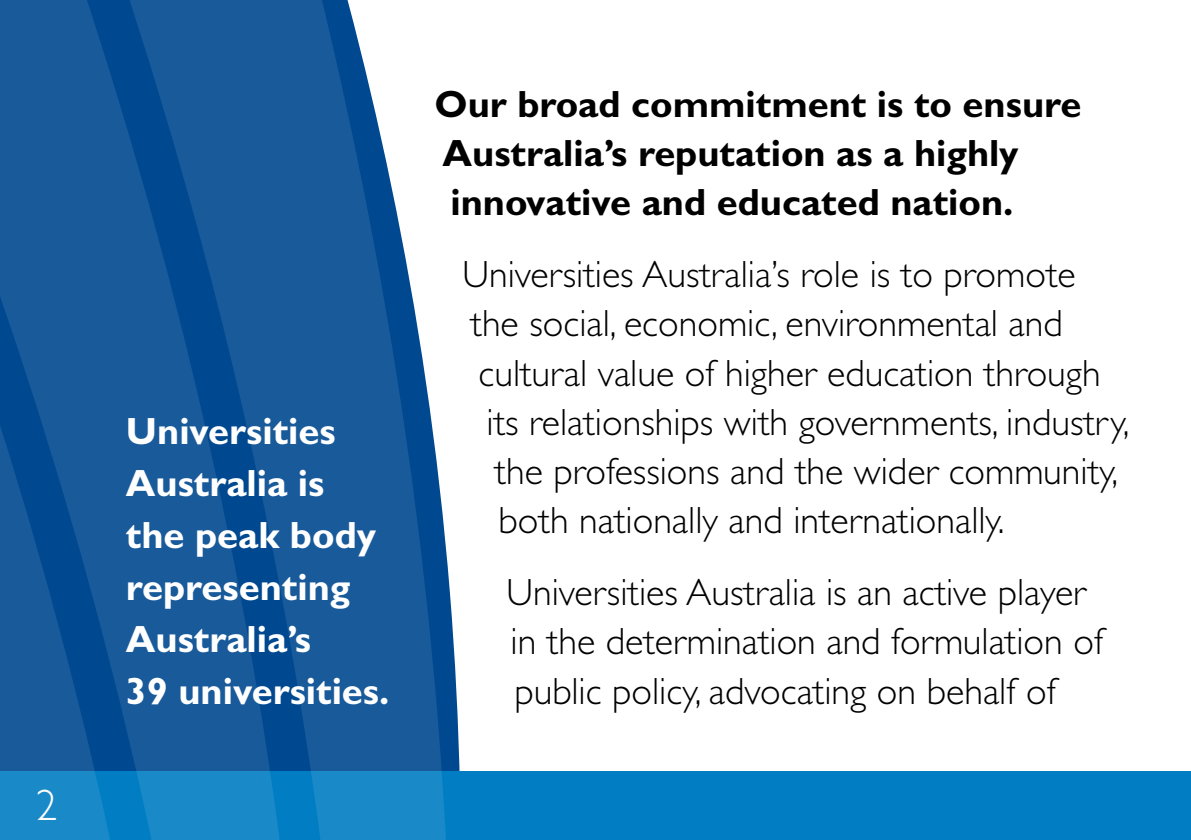
<style>
.page{position:relative;width:1191px;height:840px;background:#fff}
.page>*{position:absolute;margin:0;border:0;box-sizing:border-box;transform-origin:0 0}
.t1{font:300 44px "Gill Sans Std";color:#fff;scale:.96 1}
.t2{font:300 38px/49.2px "Gill Sans Std";color:#000}
.t3{font:700 38px/49.2px "Gill Sans Std";color:#000}
.t4{font:700 38px/52px "Gill Sans Std";color:#fff}
</style>
<div class="page">
<div style="left:0;top:771px;width:1191px;height:68px;background:#007dc3"></div>
<div style="left:0;top:0;width:86px;height:409px;background:#195a9a"></div>
<svg style="left:0;top:409px;width:86px;height:430px;background:#125c9e"></svg>
<svg style="left:86px;top:0;width:371px;height:839px;background:#2868a4"></svg>
<p class="t1" style="left:36px;top:780px;width:24px">2</p>
<p class="t4" style="left:126px;top:404px;width:265px">Universities<br>Australia is the peak body representing<br>Australia’s<br>39 universities.</p>
<p class="t3" style="left:434px;top:79px;width:648px">Our broad commitment is to ensure<br>Australia’s reputation as a highly innovative and educated nation.</p>
<p class="t2" style="left:462px;top:250px;width:615px">Universities Australia’s role is to promote</p>
<p class="t2" style="left:470px;top:299px;width:594px">the social, economic, environmental and</p>
<p class="t2" style="left:478px;top:348px;width:624px">cultural value of higher education through</p>
<p class="t2" style="left:486px;top:397px;width:644px">its relationships with governments, industry,</p>
<p class="t2" style="left:494px;top:447px;width:625px">the professions and the wider community,</p>
<p class="t2" style="left:498px;top:496px;width:507px">both nationally and internationally.</p>
<p class="t2" style="left:506px;top:568px;width:598px">Universities Australia is an active player in the determination and formulation of public policy, advocating on behalf of</p>
</div>
